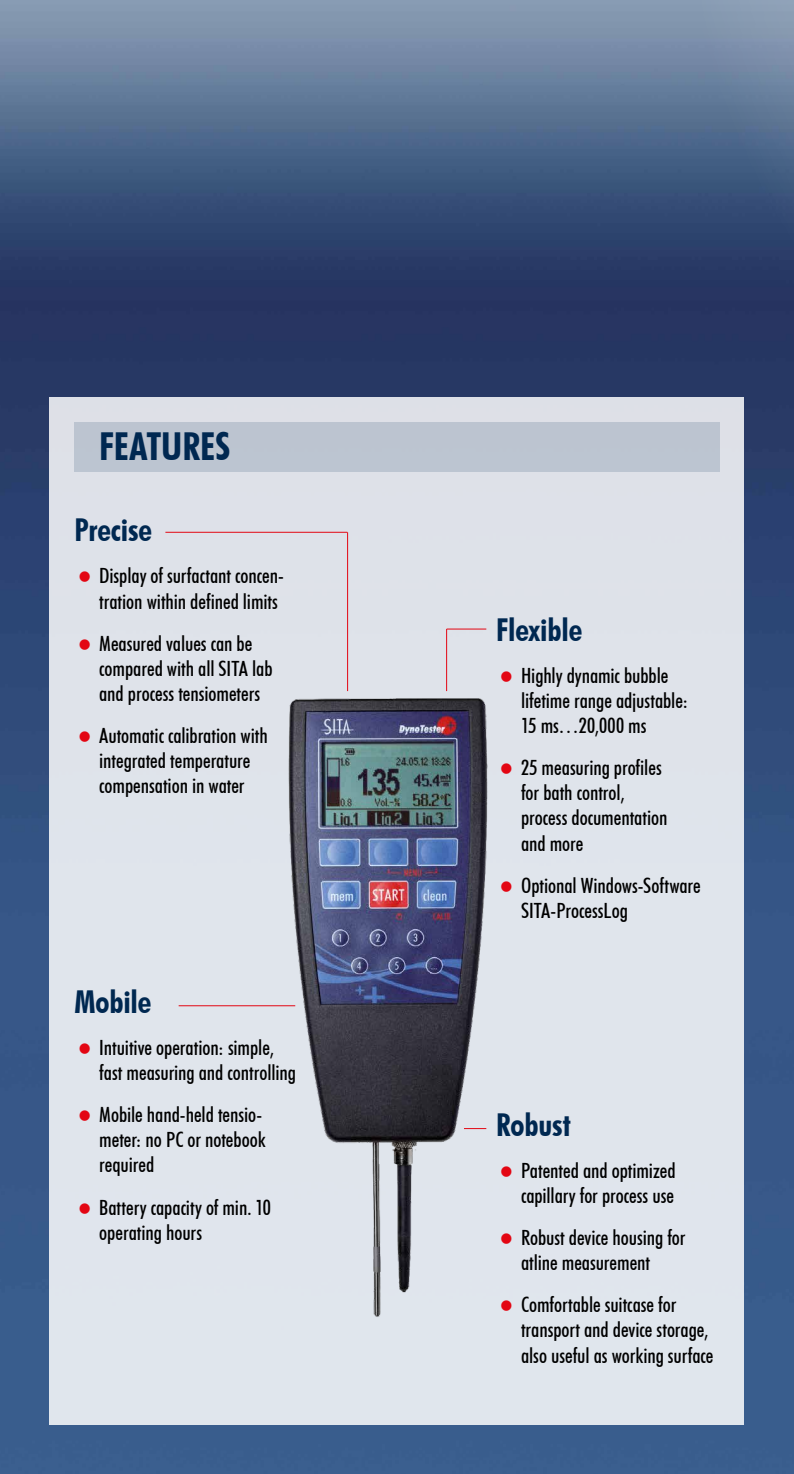
<style>
.page{position:relative;width:794px;height:1474px;background:#fff}
.page>*{position:absolute;margin:0;border:0;box-sizing:border-box;transform-origin:0 0}
.t1{font:700 condensed 38.5px "Futura BT";color:#002851}
.t2{font:700 condensed 31.5px "Futura BT";letter-spacing:-.005em;color:#002851}
.t3{font:500 condensed 21px/25.2px "Futura BT";letter-spacing:-.005em;color:#000}
.s1{font-size:35px;color:#e30613}
</style>
<div class="page">
<img style="left:0;top:0;width:794px;height:1473px">
<div style="left:50px;top:397px;width:694px;height:1027px;background:#e0e5ec"></div>
<div style="left:74px;top:422px;width:645px;height:49px;background:#bcc4d0"></div>
<svg style="left:644px;top:0;width:150px;height:470px;background:#526487"></svg>
<img style="left:263px;top:673px;width:225px;height:644px">
<hr style="left:179px;top:1005px;width:116px;height:1px;background:#e30613">
<hr style="left:165px;top:532px;width:182px;height:1px;background:#e30613">
<hr style="left:347px;top:532px;width:1px;height:159px;background:#e30613">
<svg style="left:464px;top:1128px;width:22px;height:1px"></svg>
<hr style="left:446px;top:628px;width:40px;height:1px;background:#e30613">
<hr style="left:446px;top:629px;width:1px;height:62px;background:#e30613">
<h1 class="t1" style="left:99px;top:423px;width:133px">FEATURES</h1>
<h2 class="t2" style="left:74px;top:511px;width:79px">Precise</h2>
<p class="t3" style="left:74px;top:563px;width:211px;text-align:right"><span class="s1">•</span> Display of surfactant concen&shy;tration within defined limits</p>
<p class="t3" style="left:99px;top:630px;width:175px;text-indent:-25px"><span class="s1">•</span> Measured values can be compared with all SITA lab and process tensiometers</p>
<p class="t3" style="left:74px;top:722px;width:195px;text-align:center"><span class="s1">•</span> Automatic calibration with integrated temperature compensation in water</p>
<h2 class="t2" style="left:74px;top:982px;width:78px">Mobile</h2>
<p class="t3" style="left:99px;top:1034px;width:198px;text-indent:-25px"><span class="s1">•</span> Intuitive operation: simple, fast measuring and controlling</p>
<p class="t3" style="left:99px;top:1101px;width:168px;text-indent:-25px"><span class="s1">•</span> Mobile hand-held tensio&shy;meter: no PC or notebook required</p>
<p class="t3" style="left:99px;top:1194px;width:173px;text-indent:-25px"><span class="s1">•</span> Battery capacity of min. 10 operating hours</p>
<h2 class="t2" style="left:496px;top:610px;width:87px">Flexible</h2>
<p class="t3" style="left:521px;top:662px;width:169px;text-indent:-25px"><span class="s1">•</span> Highly dynamic bubble lifetime range adjustable:<br>15 ms…20,000 ms</p>
<p class="t3" style="left:521px;top:754px;width:148px;text-indent:-25px"><span class="s1">•</span> 25 measuring profiles for bath control, process documentation and more</p>
<p class="t3" style="left:521px;top:872px;width:181px;text-indent:-25px"><span class="s1">•</span> Optional Windows-Software<br>SITA-ProcessLog</p>
<h2 class="t2" style="left:496px;top:1105px;width:76px">Robust</h2>
<p class="t3" style="left:496px;top:1157px;width:181px;text-align:right"><span class="s1">•</span> Patented and optimized capillary for process use</p>
<p class="t3" style="left:496px;top:1224px;width:191px;text-align:center"><span class="s1">•</span> Robust device housing for atline measurement</p>
<p class="t3" style="left:521px;top:1291px;width:194px;text-indent:-25px"><span class="s1">•</span> Comfortable suitcase for transport and device storage, also useful as working surface</p>
</div>
